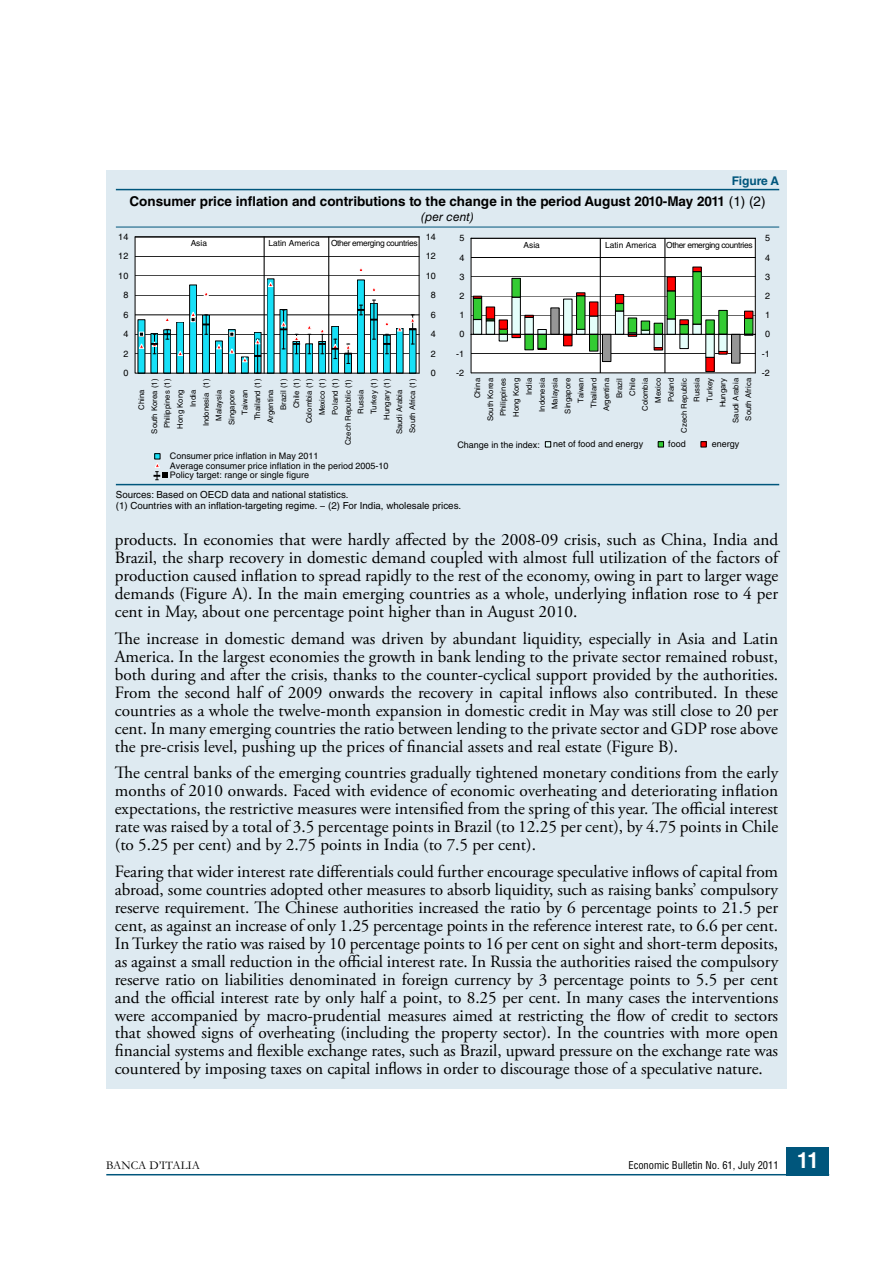
<style>
.page{position:relative;width:893px;height:1263px;background:#fff}
.page>*{position:absolute;margin:0;border:0;box-sizing:border-box;transform-origin:0 0}
.t1{font:17.25px/18px "Adobe Garamond Pro";color:#000;text-align:justify}
.t2{font:700 13.5px "Helvetica LT Std";color:#000}
.t3{font:12px "Garamond";color:#000}
.t4{font:italic 12px "Helvetica LT Std";color:#000}
.t5{font:700 12px "Helvetica LT Std";color:#00567c}
.t6{font:condensed 10.5px "Helvetica LT Std";color:#000}
.t7{font:9.75px/11.2px "Helvetica LT Std";color:#000}
.t8{font:9px/9.3px "Helvetica LT Std";color:#000}
.t9{font:8.4px "Helvetica LT Std";letter-spacing:-.045em;color:#000}
.t10{font:8.4px "Helvetica LT Std";color:#000}
.t11{font:7.8px/12.9px "Helvetica LT Std";color:#000;text-align:right}
.s1{font-weight:400}
.s2{font-weight:700;font-size:21px;color:#fff}
</style>
<div class="page">
<div style="left:787px;top:1147px;width:42px;height:29px;background:#00567c"></div>
<hr style="left:106px;top:1174px;width:723px;height:1px;background:#00567c">
<div style="left:106px;top:170px;width:681px;height:919px;background:#deeaf1"></div>
<svg style="left:116px;top:190px;width:663px;height:294px"></svg>
<hr style="left:116px;top:189px;width:663px;height:1px;background:#00567c">
<hr style="left:116px;top:227px;width:663px;height:1px;background:#00567c">
<hr style="left:116px;top:484px;width:663px;height:1px;background:#00567c">
<hr style="left:471px;top:373px;width:284px;height:1px;background:#000">
<svg style="left:471px;top:238px;width:284px;height:135px;background:#d6dbd1"></svg>
<hr style="left:600px;top:238px;width:1px;height:135px;background:#000">
<hr style="left:664px;top:238px;width:1px;height:135px;background:#000">
<svg style="left:545px;top:442px;width:6px;height:5px"></svg>
<svg style="left:658px;top:442px;width:6px;height:5px"></svg>
<svg style="left:701px;top:442px;width:5px;height:5px"></svg>
<svg style="left:135px;top:238px;width:284px;height:136px;background:#c0dce0"></svg>
<hr style="left:419px;top:237px;width:1px;height:136px;background:#000">
<hr style="left:135px;top:237px;width:284px;height:1px;background:#000">
<hr style="left:264px;top:237px;width:1px;height:136px;background:#000">
<hr style="left:328px;top:237px;width:1px;height:136px;background:#000">
<svg style="left:154px;top:454px;width:13px;height:26px"></svg>
<p class="t5" style="left:732px;top:174px;width:49px">Figure A</p>
<p class="t2" style="left:129px;top:193px;width:638px">Consumer price inflation and contributions to the change in the period August 2010-May 2011 <span class="s1">(1) (2)</span></p>
<p class="t4" style="left:421px;top:209px;width:54px">(per cent)</p>
<p class="t8" style="left:118px;top:232px;width:12px">14</p>
<p class="t9" style="left:191px;top:238px;width:18px">Asia</p>
<p class="t10" style="left:268px;top:238px;width:53px">Latin America</p>
<p class="t9" style="left:331px;top:238px;width:88px">Other emerging countries</p>
<p class="t8" style="left:426px;top:232px;width:12px">14</p>
<p class="t8" style="left:459px;top:233px;width:7px">5</p>
<p class="t9" style="left:524px;top:240px;width:18px">Asia</p>
<p class="t9" style="left:605px;top:240px;width:149px">Latin America Other emerging countries</p>
<p class="t8" style="left:765px;top:233px;width:7px">5</p>
<p class="t8" style="left:118px;top:252px;width:12px">12</p>
<p class="t8" style="left:426px;top:252px;width:12px">12</p>
<p class="t8" style="left:459px;top:253px;width:7px">4</p>
<p class="t8" style="left:765px;top:253px;width:7px">4</p>
<p class="t8" style="left:118px;top:271px;width:12px">10</p>
<p class="t8" style="left:426px;top:271px;width:12px">10</p>
<p class="t8" style="left:459px;top:272px;width:7px">3</p>
<p class="t8" style="left:765px;top:272px;width:7px">3</p>
<p class="t8" style="left:123px;top:290px;width:7px">8</p>
<p class="t8" style="left:431px;top:290px;width:7px">8</p>
<p class="t8" style="left:459px;top:291px;width:7px">2</p>
<p class="t8" style="left:765px;top:291px;width:7px">2</p>
<p class="t8" style="left:123px;top:310px;width:7px">6</p>
<p class="t8" style="left:431px;top:310px;width:7px">6</p>
<p class="t8" style="left:459px;top:310px;width:7px">1</p>
<p class="t8" style="left:765px;top:310px;width:7px">1</p>
<p class="t8" style="left:123px;top:329px;width:7px">4</p>
<p class="t8" style="left:431px;top:329px;width:7px">4</p>
<p class="t8" style="left:459px;top:330px;width:7px">0</p>
<p class="t8" style="left:765px;top:330px;width:7px">0</p>
<p class="t8" style="left:123px;top:349px;width:7px">2</p>
<p class="t8" style="left:431px;top:349px;width:7px">2</p>
<p class="t8" style="left:456px;top:349px;width:10px">-1</p>
<p class="t8" style="left:762px;top:349px;width:10px">-1</p>
<p class="t8" style="left:123px;top:368px;width:7px">0</p>
<p class="t11" style="left:135px;top:410px;width:22px;rotate:-90deg">China</p>
<p class="t11" style="left:148px;top:434px;width:56px;rotate:-90deg">South Korea (1)</p>
<p class="t11" style="left:161px;top:428px;width:51px;rotate:-90deg">Philippines (1)</p>
<p class="t11" style="left:174px;top:429px;width:40px;rotate:-90deg">Hong Kong</p>
<p class="t11" style="left:187px;top:407px;width:18px;rotate:-90deg">India</p>
<p class="t11" style="left:199px;top:426px;width:49px;rotate:-90deg">Indonesia (1)</p>
<p class="t11" style="left:212px;top:421px;width:32px;rotate:-90deg">Malaysia</p>
<p class="t11" style="left:225px;top:425px;width:37px;rotate:-90deg">Singapore</p>
<p class="t11" style="left:238px;top:415px;width:27px;rotate:-90deg">Taiwan</p>
<p class="t11" style="left:251px;top:420px;width:43px;rotate:-90deg">Thailand (1)</p>
<p class="t11" style="left:264px;top:423px;width:35px;rotate:-90deg">Argentina</p>
<p class="t11" style="left:277px;top:410px;width:33px;rotate:-90deg">Brazil (1)</p>
<p class="t11" style="left:290px;top:408px;width:31px;rotate:-90deg">Chile (1)</p>
<p class="t11" style="left:303px;top:423px;width:46px;rotate:-90deg">Colombia (1)</p>
<p class="t11" style="left:316px;top:415px;width:38px;rotate:-90deg">Mexico (1)</p>
<p class="t11" style="left:328px;top:415px;width:37px;rotate:-90deg">Poland (1)</p>
<p class="t11" style="left:341px;top:445px;width:68px;rotate:-90deg">Czech Republic (1)</p>
<p class="t11" style="left:354px;top:414px;width:25px;rotate:-90deg">Russia</p>
<p class="t11" style="left:367px;top:414px;width:37px;rotate:-90deg">Turkey (1)</p>
<p class="t11" style="left:380px;top:420px;width:42px;rotate:-90deg">Hungary (1)</p>
<p class="t11" style="left:393px;top:434px;width:46px;rotate:-90deg">Saudi Arabia</p>
<p class="t11" style="left:406px;top:433px;width:56px;rotate:-90deg">South Africa (1)</p>
<p class="t8" style="left:431px;top:368px;width:7px">0</p>
<p class="t8" style="left:456px;top:368px;width:10px">-2</p>
<p class="t11" style="left:471px;top:433px;width:56px;rotate:-90deg">China<br>South Korea<br>Philippines<br>Hong Kong<br>India<br>Indonesia<br>Malaysia<br>Singapore<br>Taiwan<br>Thailand<br>Argentina<br>Brazil<br>Chile<br>Colombia<br>Mexico<br>Poland<br>Czech Republic<br>Russia<br>Turkey<br>Hungary<br>Saudi Arabia<br>South Africa</p>
<p class="t8" style="left:457px;top:440px;width:84px">Change in the index:</p>
<p class="t8" style="left:553px;top:439px;width:92px">net of food and energy</p>
<p class="t8" style="left:668px;top:439px;width:19px">food</p>
<p class="t8" style="left:712px;top:439px;width:29px">energy</p>
<p class="t8" style="left:762px;top:368px;width:10px">-2</p>
<p class="t8" style="left:170px;top:451px;width:220px">Consumer price inflation in May 2011<br>Average consumer price inflation in the period 2005-10<br>Policy target: range or single figure</p>
<p class="t7" style="left:116px;top:489px;width:347px">Sources: Based on OECD data and national statistics.<br>(1) Countries with an inflation-targeting regime. − (2) For India, wholesale prices.</p>
<p class="t1" style="left:115px;top:531px;width:665px">products. In economies that were hardly affected by the 2008-09 crisis, such as China, India and Brazil, the sharp recovery in domestic demand coupled with almost full utilization of the factors of production caused inflation to spread rapidly to the rest of the economy, owing in part to larger wage demands (Figure A). In the main emerging countries as a whole, underlying inflation rose to 4 per cent in May, about one percentage point higher than in August 2010.</p>
<p class="t1" style="left:115px;top:630px;width:665px">The increase in domestic demand was driven by abundant liquidity, especially in Asia and Latin America. In the largest economies the growth in bank lending to the private sector remained robust, both during and after the crisis, thanks to the counter-cyclical support provided by the authorities.<br>From the second half of 2009 onwards the recovery in capital inflows also contributed. In these countries as a whole the twelve-month expansion in domestic credit in May was still close to 20 per cent. In many emerging countries the ratio between lending to the private sector and GDP rose above the pre-crisis level, pushing up the prices of financial assets and real estate (Figure B).</p>
<p class="t1" style="left:115px;top:764px;width:665px">The central banks of the emerging countries gradually tightened monetary conditions from the early months of 2010 onwards. Faced with evidence of economic overheating and deteriorating inflation expectations, the restrictive measures were intensified from the spring of this year. The official interest rate was raised by a total of 3.5 percentage points in Brazil (to 12.25 per cent), by 4.75 points in Chile (to 5.25 per cent) and by 2.75 points in India (to 7.5 per cent).</p>
<p class="t1" style="left:115px;top:863px;width:665px">Fearing that wider interest rate differentials could further encourage speculative inflows of capital from abroad, some countries adopted other measures to absorb liquidity, such as raising banks’ compulsory reserve requirement. The Chinese authorities increased the ratio by 6 percentage points to 21.5 per cent, as against an increase of only 1.25 percentage points in the reference interest rate, to 6.6 per cent.<br>In Turkey the ratio was raised by 10 percentage points to 16 per cent on sight and short-term deposits, as against a small reduction in the official interest rate. In Russia the authorities raised the compulsory reserve ratio on liabilities denominated in foreign currency by 3 percentage points to 5.5 per cent and the official interest rate by only half a point, to 8.25 per cent. In many cases the interventions were accompanied by macro-prudential measures aimed at restricting the flow of credit to sectors that showed signs of overheating (including the property sector). In the countries with more open financial systems and flexible exchange rates, such as Brazil, upward pressure on the exchange rate was countered by imposing taxes on capital inflows in order to discourage those of a speculative nature.</p>
<p class="t3" style="left:106px;top:1157px;width:95px">BANCA D’ITALIA</p>
<p class="t6" style="left:628px;top:1158px;width:191px">Economic Bulletin No. 61, July 2011 <span class="s2">11</span></p>
</div>
